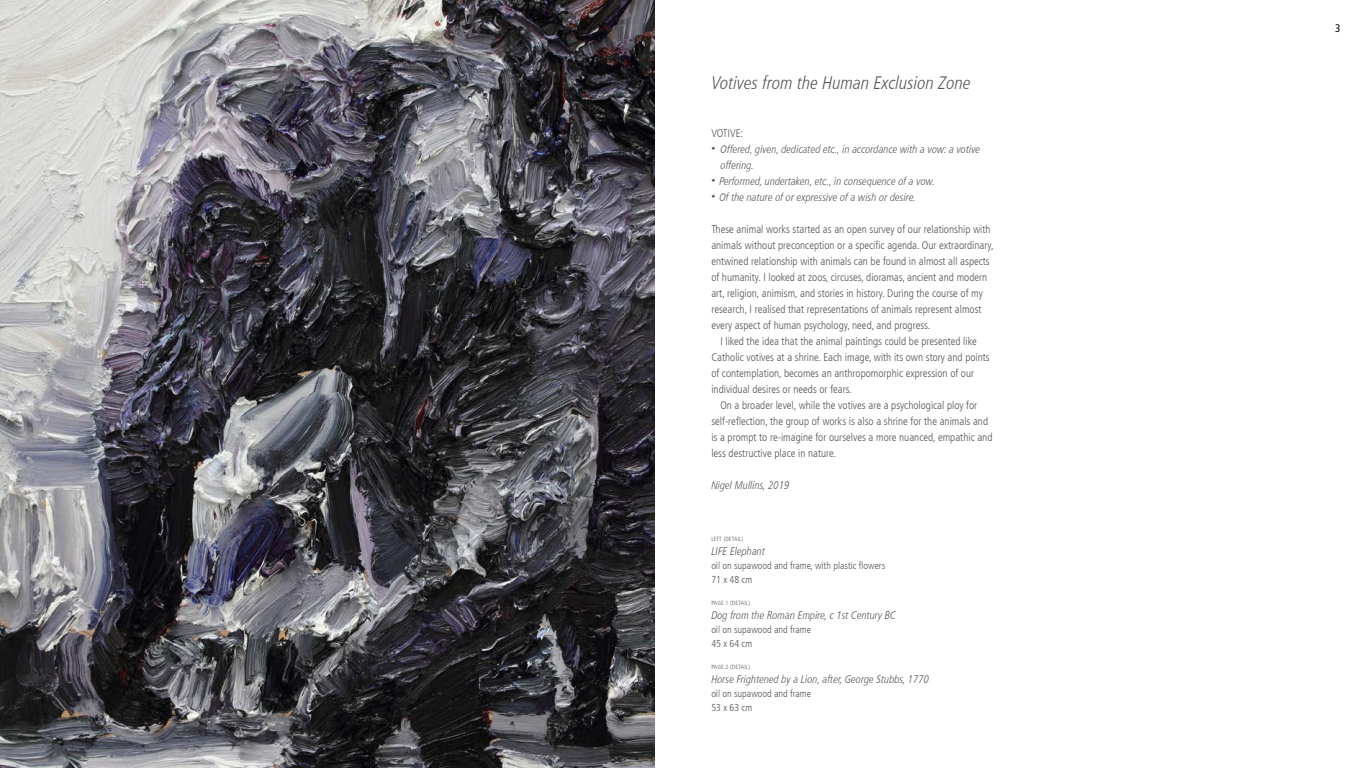
<style>
.page{position:relative;width:1366px;height:768px;background:#fff}
.page>*{position:absolute;margin:0;border:0;box-sizing:border-box;transform-origin:0 0}
.t1{font:italic 300 condensed 18px "Frutiger LT Com";color:#58595b}
.t2{font:300 condensed 11px "Frutiger LT Com";color:#58595b}
.t3{font:italic 300 condensed 11px/16px "Frutiger LT Com";color:#58595b}
.t4{font:condensed 11px "Frutiger LT Com";color:#000}
.t5{font:300 condensed 10px/14px "Frutiger LT Com";color:#58595b}
.t6{font:300 condensed 6px "Frutiger LT Com";letter-spacing:.03em;color:#58595b}
</style>
<div class="page">
<img style="left:0;top:0;width:655px;height:768px">
<h1 class="t1" style="left:711px;top:72px;width:261px">Votives from the Human Exclusion Zone</h1>
<p class="t2" style="left:711px;top:127px;width:33px">VOTIVE:</p>
<p class="t3" style="left:721px;top:141px;width:261px;text-indent:-9px"><sup>•</sup> Offered, given, dedicated etc., in accordance with a vow: a votive offering.</p>
<p class="t3" style="left:711px;top:173px;width:225px"><sup>•</sup> Performed, undertaken, etc., in consequence of a vow.</p>
<p class="t3" style="left:711px;top:189px;width:206px"><sup>•</sup> Of the nature of or expressive of a wish or desire.</p>
<p class="t2" style="left:711px;top:223px;width:281px">These animal works started as an open survey of our relationship with</p>
<p class="t2" style="left:711px;top:239px;width:284px">animals without preconception or a specific agenda. Our extraordinary,</p>
<p class="t2" style="left:711px;top:255px;width:280px">entwined relationship with animals can be found in almost all aspects</p>
<p class="t2" style="left:711px;top:271px;width:277px">of humanity. I looked at zoos, circuses, dioramas, ancient and modern</p>
<p class="t2" style="left:711px;top:287px;width:273px">art, religion, animism, and stories in history. During the course of my</p>
<p class="t2" style="left:711px;top:303px;width:272px">research, I realised that representations of animals represent almost</p>
<p class="t2" style="left:711px;top:319px;width:221px">every aspect of human psychology, need, and progress.</p>
<p class="t2" style="left:720px;top:335px;width:258px">I liked the idea that the animal paintings could be presented like</p>
<p class="t2" style="left:711px;top:351px;width:280px">Catholic votives at a shrine. Each image, with its own story and points</p>
<p class="t2" style="left:711px;top:367px;width:264px">of contemplation, becomes an anthropomorphic expression of our</p>
<p class="t2" style="left:711px;top:383px;width:142px">individual desires or needs or fears.</p>
<p class="t2" style="left:720px;top:399px;width:258px">On a broader level, while the votives are a psychological ploy for</p>
<p class="t2" style="left:711px;top:415px;width:278px">self-reflection, the group of works is also a shrine for the animals and</p>
<p class="t2" style="left:711px;top:431px;width:283px">is a prompt to re-imagine for ourselves a more nuanced, empathic and</p>
<p class="t2" style="left:711px;top:447px;width:126px">less destructive place in nature.</p>
<p class="t3" style="left:711px;top:477px;width:79px">Nigel Mullins, 2019</p>
<p class="t6" style="left:711px;top:536px;width:33px">LEFT (DETAIL)</p>
<p class="t3" style="left:711px;top:544px;width:55px">LIFE Elephant</p>
<p class="t5" style="left:711px;top:559px;width:175px">oil on supawood and frame, with plastic flowers<br>71 x 48 cm</p>
<p class="t6" style="left:711px;top:600px;width:40px">PAGE 1 (DETAIL)</p>
<p class="t3" style="left:711px;top:608px;width:186px">Dog from the Roman Empire, c 1st Century BC</p>
<p class="t5" style="left:711px;top:623px;width:101px">oil on supawood and frame<br>45 x 64 cm</p>
<p class="t6" style="left:711px;top:664px;width:40px">PAGE 2 (DETAIL)</p>
<p class="t3" style="left:711px;top:672px;width:219px">Horse Frightened by a Lion, after, George Stubbs, 1770</p>
<p class="t5" style="left:711px;top:687px;width:101px">oil on supawood and frame<br>53 x 63 cm</p>
<p class="t4" style="left:1335px;top:22px;width:7px">3</p>
</div>
